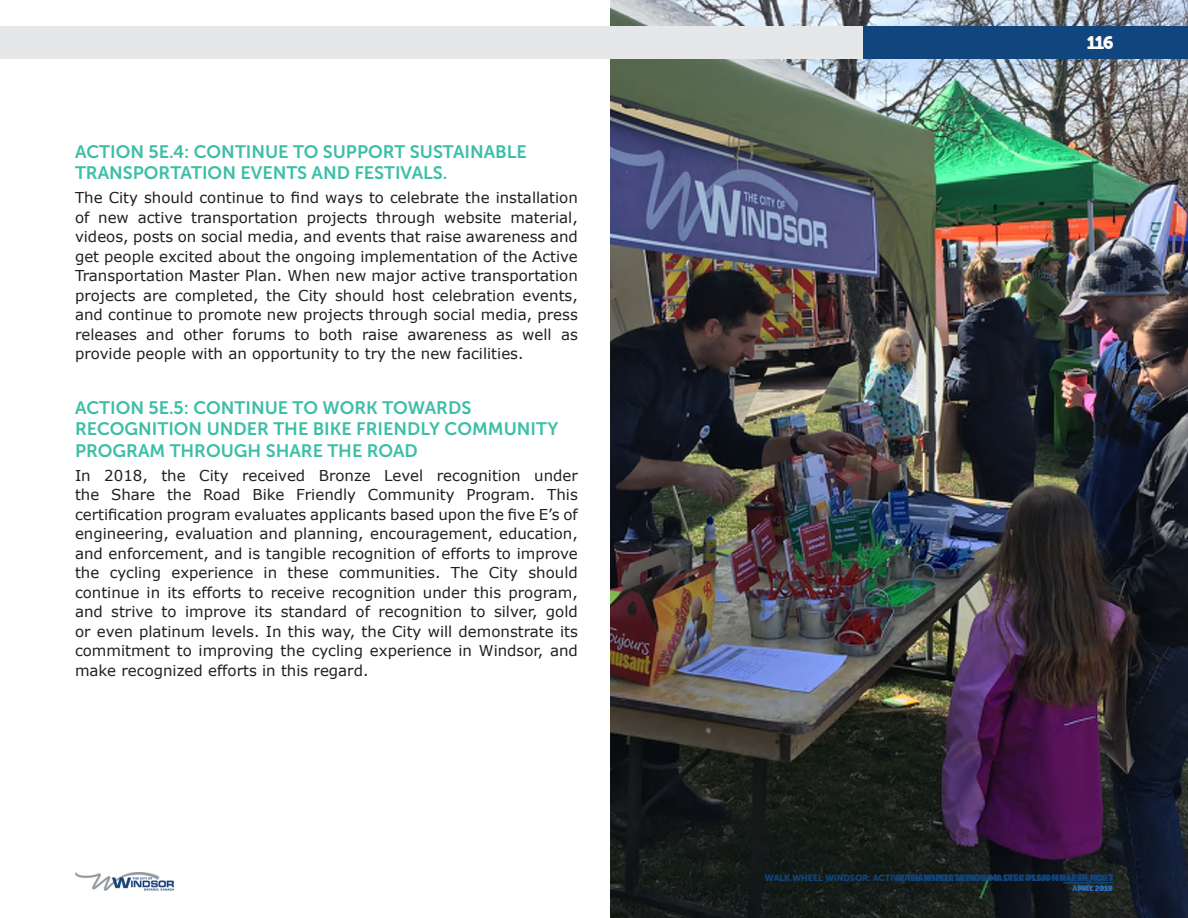
<style>
.page{position:relative;width:1188px;height:918px;background:#fff}
.page>*{position:absolute;margin:0;border:0;box-sizing:border-box;transform-origin:0 0}
.t1{font:18px/21.6px "Museo Sans 700";color:#3dbea6}
.t2{font:18px "Museo Sans Rounded 900";color:#fff}
.Body{font:15px/19.5px "MS Reference Sans Serif";color:#231f20;text-align:justify}
.t3{font:9px "Museo Sans Rounded 900";color:#11457e}
.t4{font:7.5px "Museo Sans Rounded 900";color:#2b6db6}
</style>
<div class="page">
<img style="left:611px;top:0;width:577px;height:918px">
<div style="left:862px;top:26px;width:326px;height:32px;background:#11457e"></div>
<div style="left:0;top:26px;width:862px;height:32px;background:#e6e7e9"></div>
<img style="left:75px;top:873px;width:99px;height:18px">
<hr style="left:1064px;top:882px;width:50px;height:1px;background:#11457e">
<h2 class="t1" style="left:75px;top:140px;width:453px">ACTION 5E.4: CONTINUE TO SUPPORT SUSTAINABLE<br>TRANSPORTATION EVENTS AND FESTIVALS.</h2>
<p class="Body" style="left:75px;top:187px;width:504px">The City should continue to find ways to celebrate the installation of new active transportation projects through website material, videos, posts on social media, and events that raise awareness and get people excited about the ongoing implementation of the Active Transportation Master Plan. When new major active transportation projects are completed, the City should host celebration events, and continue to promote new projects through social media, press releases and other forums to both raise awareness as well as provide people with an opportunity to try the new facilities.</p>
<h2 class="t1" style="left:75px;top:397px;width:485px">ACTION 5E.5: CONTINUE TO WORK TOWARDS<br>RECOGNITION UNDER THE BIKE FRIENDLY COMMUNITY<br>PROGRAM THROUGH SHARE THE ROAD</h2>
<p class="Body" style="left:75px;top:465px;width:504px">In 2018, the City received Bronze Level recognition under the Share the Road Bike Friendly Community Program. This certification program evaluates applicants based upon the five E’s of engineering, evaluation and planning, encouragement, education, and enforcement, and is tangible recognition of efforts to improve the cycling experience in these communities. The City should continue in its efforts to receive recognition under this program, and strive to improve its standard of recognition to silver, gold or even platinum levels. In this way, the City will demonstrate its commitment to improving the cycling experience in Windsor, and make recognized efforts in this regard.</p>
<p class="t2" style="left:1087px;top:32px;width:28px">116</p>
<p class="t3" style="left:765px;top:872px;width:350px">WALK WHEEL WINDSOR: ACTIVE TRANSPORTATION MASTER PLAN FIN L REPORT</p>
<p class="t4" style="left:1078px;top:884px;width:17px">MAY</p>
<p class="t3" style="left:896px;top:872px;width:219px">WALK WHEEL WINDSOR: DISCUSSION PAPER NO. 3</p>
<p class="t4" style="left:1073px;top:884px;width:42px">APRIL 2019</p>
</div>
